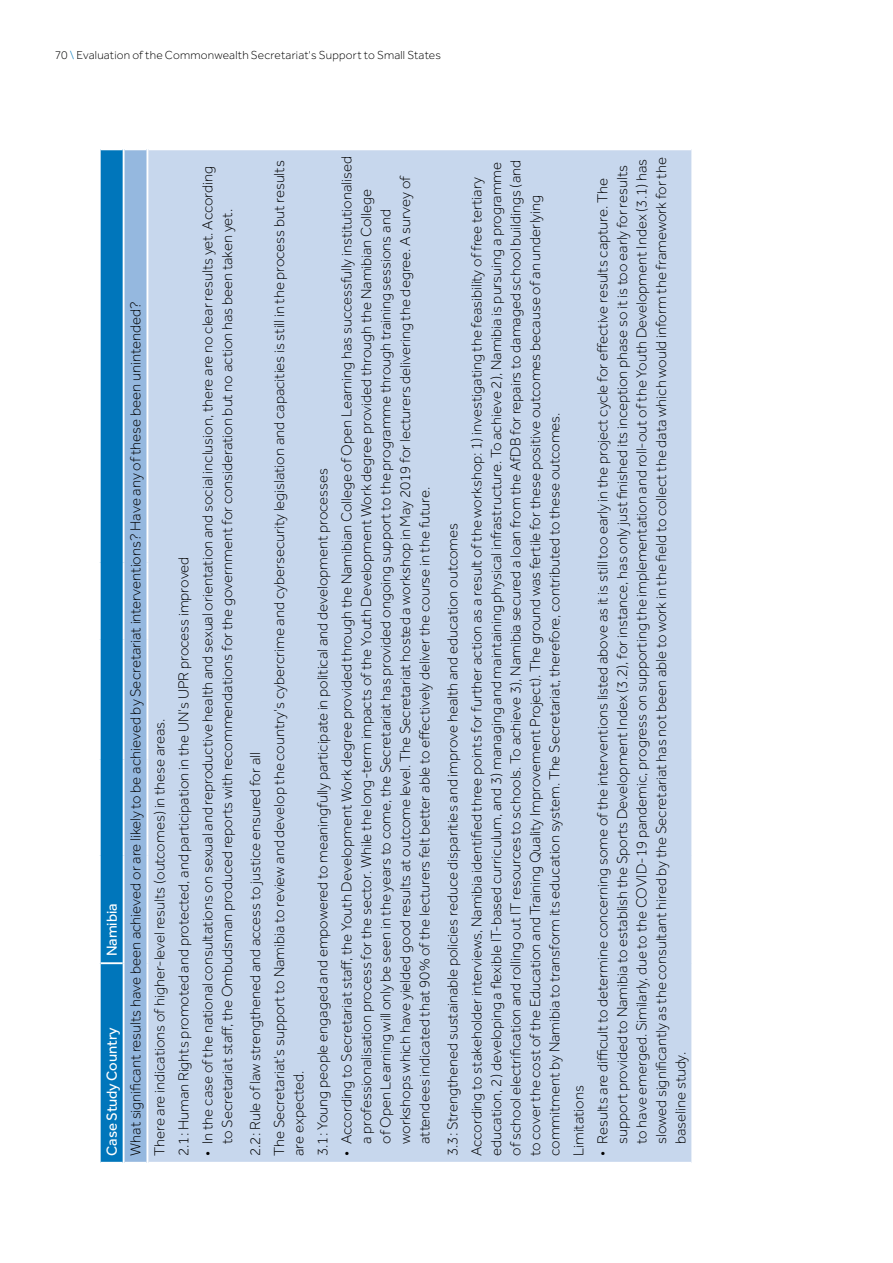
<style>
.page{position:relative;width:893px;height:1263px;background:#fff}
.page>*{position:absolute;margin:0;border:0;box-sizing:border-box;transform-origin:0 0}
.TBLB{font:300 15px/19.5px "Effra";color:#000}
.TB{font:300 15px/19.5px "Effra";color:#000}
.TCH{font:15px "Effra";color:#fff}
.t1{font:300 12px "Effra";letter-spacing:.015em;color:#000}
.s1{color:#0076bb}
</style>
<div class="page">
<div style="left:101px;top:150px;width:22px;height:1012px;background:#0076bb"></div>
<div style="left:124px;top:149px;width:23px;height:1014px;background:#95b8df"></div>
<div style="left:147px;top:149px;width:545px;height:1014px;background:#c7d7ed"></div>
<hr style="left:148px;top:148px;width:543px;height:2px;background:#fff">
<hr style="left:148px;top:1162px;width:543px;height:2px;background:#fff">
<hr style="left:101px;top:962px;width:22px;height:2px;background:#fff">
<hr style="left:123px;top:963px;width:2px;height:201px;background:#fff">
<hr style="left:123px;top:855px;width:2px;height:108px;background:#fff">
<hr style="left:123px;top:760px;width:2px;height:95px;background:#fff">
<hr style="left:123px;top:639px;width:2px;height:121px;background:#fff">
<hr style="left:123px;top:563px;width:2px;height:76px;background:#fff">
<hr style="left:123px;top:148px;width:2px;height:415px;background:#fff">
<hr style="left:125px;top:1162px;width:22px;height:2px;background:#fff">
<hr style="left:125px;top:148px;width:22px;height:2px;background:#fff">
<hr style="left:147px;top:963px;width:1px;height:201px;background:#fff">
<hr style="left:147px;top:855px;width:1px;height:108px;background:#fff">
<hr style="left:147px;top:760px;width:1px;height:95px;background:#fff">
<hr style="left:147px;top:639px;width:1px;height:121px;background:#fff">
<hr style="left:147px;top:563px;width:1px;height:76px;background:#fff">
<hr style="left:147px;top:148px;width:1px;height:415px;background:#fff">
<hr style="left:691px;top:963px;width:2px;height:201px;background:#fff">
<hr style="left:691px;top:855px;width:2px;height:108px;background:#fff">
<hr style="left:691px;top:760px;width:2px;height:95px;background:#fff">
<hr style="left:691px;top:639px;width:2px;height:121px;background:#fff">
<hr style="left:691px;top:563px;width:2px;height:76px;background:#fff">
<hr style="left:691px;top:148px;width:2px;height:415px;background:#fff">
<p class="t1" style="left:55px;top:48px;width:388px">70 <span class="s1">\</span> Evaluation of the Commonwealth Secretariat's Support to Small States</p>
<p class="TCH" style="left:103px;top:956px;width:55px;rotate:-90deg">Namibia</p>
<p class="TCH" style="left:103px;top:1156px;width:130px;rotate:-90deg">Case Study Country</p>
<p class="TB" style="left:126px;top:1156px;width:856px;rotate:-90deg">What significant results have been achieved or are likely to be achieved by Secretariat interventions? Have any of these been unintended?</p>
<p class="TB" style="left:150px;top:1156px;width:439px;rotate:-90deg">There are indications of higher-level results (outcomes) in these areas.</p>
<p class="TB" style="left:174px;top:1156px;width:601px;rotate:-90deg">2.1: Human Rights promoted and protected, and participation in the UN’s UPR process improved</p>
<p class="TBLB" style="left:198px;top:1144px;width:979px;text-indent:-12px;rotate:-90deg">• In the case of the national consultations on sexual and reproductive health and sexual orientation and social inclusion, there are no clear results yet. According to Secretariat staff, the Ombudsman produced reports with recommendations for the government for consideration but no action has been taken yet.</p>
<p class="TB" style="left:245px;top:1156px;width:405px;rotate:-90deg">2.2: Rule of law strengthened and access to justice ensured for all</p>
<p class="TB" style="left:269px;top:1156px;width:997px;rotate:-90deg">The Secretariat’s support to Namibia to review and develop the country’s cybercrime and cybersecurity legislation and capacities is still in the process but results are expected.</p>
<p class="TB" style="left:313px;top:1156px;width:689px;rotate:-90deg">3.1: Young people engaged and empowered to meaningfully participate in political and development processes</p>
<p class="TBLB" style="left:337px;top:1144px;width:989px;text-indent:-12px;rotate:-90deg">• According to Secretariat staff, the Youth Development Work degree provided through the Namibian College of Open Learning has successfully institutionalised a professionalisation process for the sector. While the long-term impacts of the Youth Development Work degree provided through the Namibian College<br>of Open Learning will only be seen in the years to come, the Secretariat has provided ongoing support to the programme through training sessions and workshops which have yielded good results at outcome level. The Secretariat hosted a workshop in May 2019 for lecturers delivering the degree. A survey of attendees indicated that 90% of the lecturers felt better able to effectively deliver the course in the future.</p>
<p class="TB" style="left:443px;top:1156px;width:634px;rotate:-90deg">3.3: Strengthened sustainable policies reduce disparities and improve health and education outcomes</p>
<p class="TB" style="left:467px;top:1156px;width:997px;rotate:-90deg">According to stakeholder interviews, Namibia identified three points for further action as a result of the workshop: 1) investigating the feasibility of free tertiary education, 2) developing a flexible IT-based curriculum, and 3) managing and maintaining physical infrastructure. To achieve 2), Namibia is pursuing a programme of school electrification and rolling out IT resources to schools. To achieve 3), Namibia secured a loan from the AfDB for repairs to damaged school buildings (and to cover the cost of the Education and Training Quality Improvement Project). The ground was fertile for these positive outcomes because of an underlying commitment by Namibia to transform its education system. The Secretariat, therefore, contributed to these outcomes.</p>
<p class="TB" style="left:569px;top:1156px;width:72px;rotate:-90deg">Limitations</p>
<p class="TBLB" style="left:593px;top:1144px;width:988px;text-indent:-12px;rotate:-90deg">• Results are difficult to determine concerning some of the interventions listed above as it is still too early in the project cycle for effective results capture. The support provided to Namibia to establish the Sports Development Index (3.2), for instance, has only just finished its inception phase so it is too early for results to have emerged. Similarly, due to the COVID-19 pandemic, progress on supporting the implementation and roll-out of the Youth Development Index (3.1) has slowed significantly as the consultant hired by the Secretariat has not been able to work in the field to collect the data which would inform the framework for the baseline study.</p>
</div>
